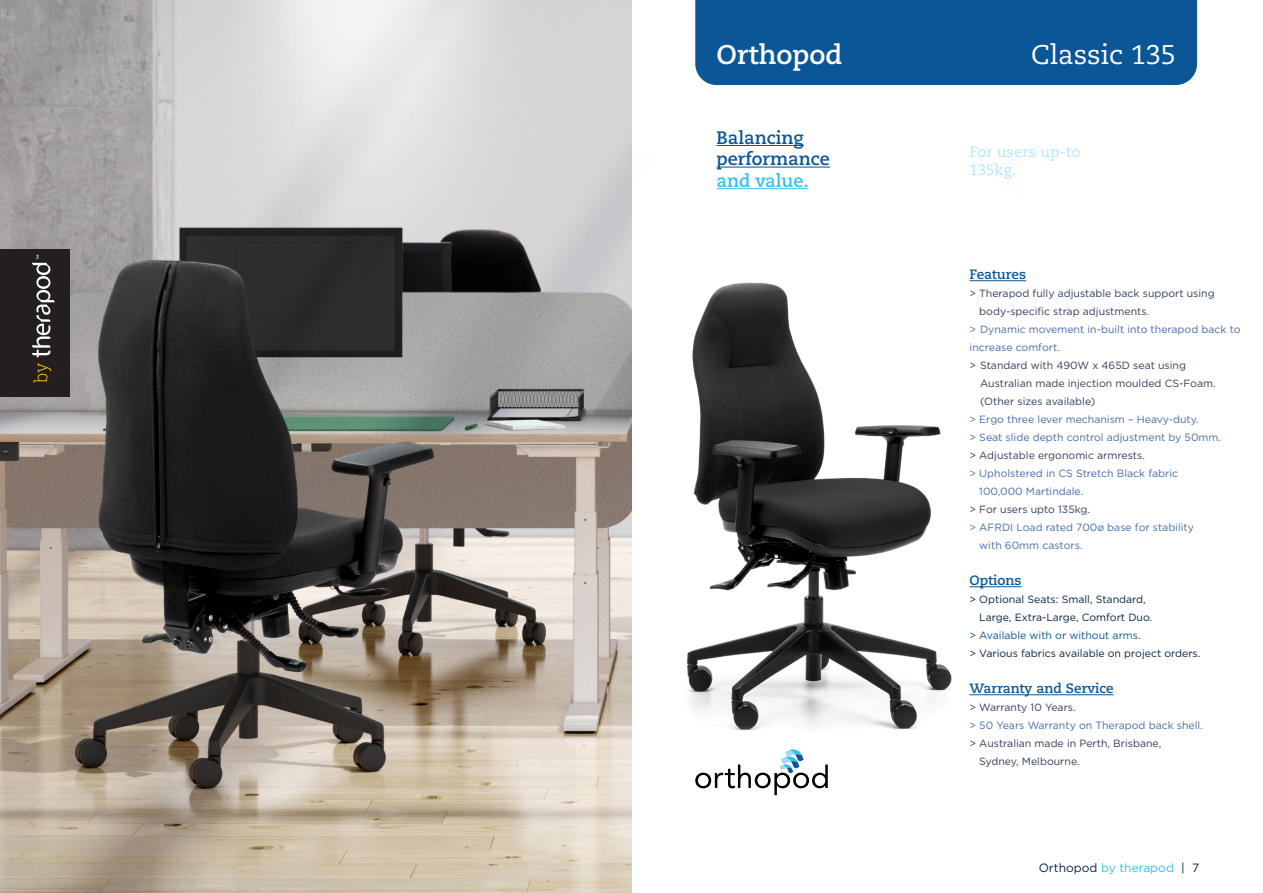
<style>
.page{position:relative;width:1263px;height:893px;background:#fff}
.page>*{position:absolute;margin:0;border:0;box-sizing:border-box;transform-origin:0 0}
.t1{font:27px "Caecilia LT Pro 55 Roman";color:#fff}
.t2{font:700 27px "Caecilia LT Pro 75";color:#fff}
.t3{font:700 18px/21.6px "Caecilia LT Pro 75";color:#0b5697}
.t4{font:15px "Caecilia LT Pro 55 Roman";color:#b3e7fa}
.t5{font:700 13.5px "Caecilia LT Pro 75";color:#0b5697}
.t6{font:12px "Gotham";color:#062441}
.t7{font:10.5px/18px "Gotham";color:#304058}
.t8{font:10.5px/18px "Gotham";color:#476ca7}
.t9{font:10.5px/18px "Gotham";color:#062441}
.s1{color:#37beef}
.s2{color:#0b5697}
</style>
<div class="page">
<img style="left:0;top:0;width:631px;height:893px">
<img style="left:631px;top:156px;width:392px;height:620px">
<div style="left:695px;top:0;width:502px;height:85px;background:#0b5697"></div>
<div style="left:0;top:249px;width:70px;height:148px;background:#231f20"></div>
<svg style="left:32px;top:255px;width:23px;height:102px"></svg>
<svg style="left:34px;top:363px;width:17px;height:20px"></svg>
<svg style="left:695px;top:748px;width:133px;height:47px"></svg>
<hr style="left:969px;top:280px;width:57px;height:1px;background:#0b5697">
<hr style="left:969px;top:586px;width:52px;height:1px;background:#0b5697">
<hr style="left:969px;top:694px;width:145px;height:1px;background:#0b5697">
<hr style="left:716px;top:145px;width:88px;height:1px;background:#0b5697">
<hr style="left:716px;top:167px;width:114px;height:1px;background:#0b5697">
<hr style="left:716px;top:188px;width:92px;height:1px;background:#37beef">
<p class="t2" style="left:716px;top:36px;width:128px">Orthopod</p>
<p class="t1" style="left:1031px;top:37px;width:146px">Classic 135</p>
<p class="t3" style="left:716px;top:126px;width:115px">Balancing performance <span class="s1">and value.</span></p>
<p class="t4" style="left:969px;top:142px;width:112px">For users up-to</p>
<p class="t4" style="left:969px;top:160px;width:48px">135kg.</p>
<p class="t5" style="left:969px;top:265px;width:58px">Features</p>
<p class="t7" style="left:979px;top:284px;width:237px;text-indent:-10px">&gt; Therapod fully adjustable back support using body-specific strap adjustments.</p>
<p class="t8" style="left:969px;top:320px;width:272px">&gt; Dynamic movement in-built into therapod back to increase comfort.</p>
<p class="t7" style="left:980px;top:356px;width:237px;text-indent:-10px">&gt; Standard with 490W x 465D seat using<br>Australian made injection moulded CS-Foam. (Other sizes available)</p>
<p class="t8" style="left:969px;top:410px;width:231px">&gt; Ergo three lever mechanism – Heavy-duty.</p>
<p class="t8" style="left:969px;top:428px;width:253px">&gt; Seat slide depth control adjustment by 50mm.</p>
<p class="t7" style="left:969px;top:446px;width:177px">&gt; Adjustable ergonomic armrests.</p>
<p class="t8" style="left:979px;top:464px;width:200px;text-indent:-10px">&gt; Upholstered in CS Stretch Black fabric<br>100,000 Martindale.</p>
<p class="t7" style="left:969px;top:500px;width:122px">&gt; For users upto 135kg.</p>
<p class="t8" style="left:979px;top:518px;width:216px;text-indent:-10px">&gt; AFRDI Load rated 700ø base for stability with 60mm castors.</p>
<p class="t5" style="left:969px;top:571px;width:54px">Options</p>
<p class="t9" style="left:979px;top:590px;width:174px;text-indent:-10px">&gt; Optional Seats: Small, Standard,<br>Large, Extra-Large, Comfort Duo.</p>
<p class="t9" style="left:969px;top:626px;width:232px"><span class="s2">&gt; Available with or without arms</span>.<br>&gt; Various fabrics available on project orders.</p>
<p class="t5" style="left:969px;top:679px;width:146px">Warranty and Service</p>
<p class="t7" style="left:969px;top:698px;width:108px">&gt; Warranty 10 Years.</p>
<p class="t8" style="left:969px;top:716px;width:235px">&gt; 50 Years Warranty on Therapod back shell.</p>
<p class="t7" style="left:969px;top:734px;width:193px">&gt; Australian made in Perth, Brisbane,</p>
<p class="t7" style="left:979px;top:752px;width:102px">Sydney, Melbourne.</p>
<p class="t6" style="left:1039px;top:860px;width:162px">Orthopod <span class="s1">by therapod</span> | 7</p>
</div>
